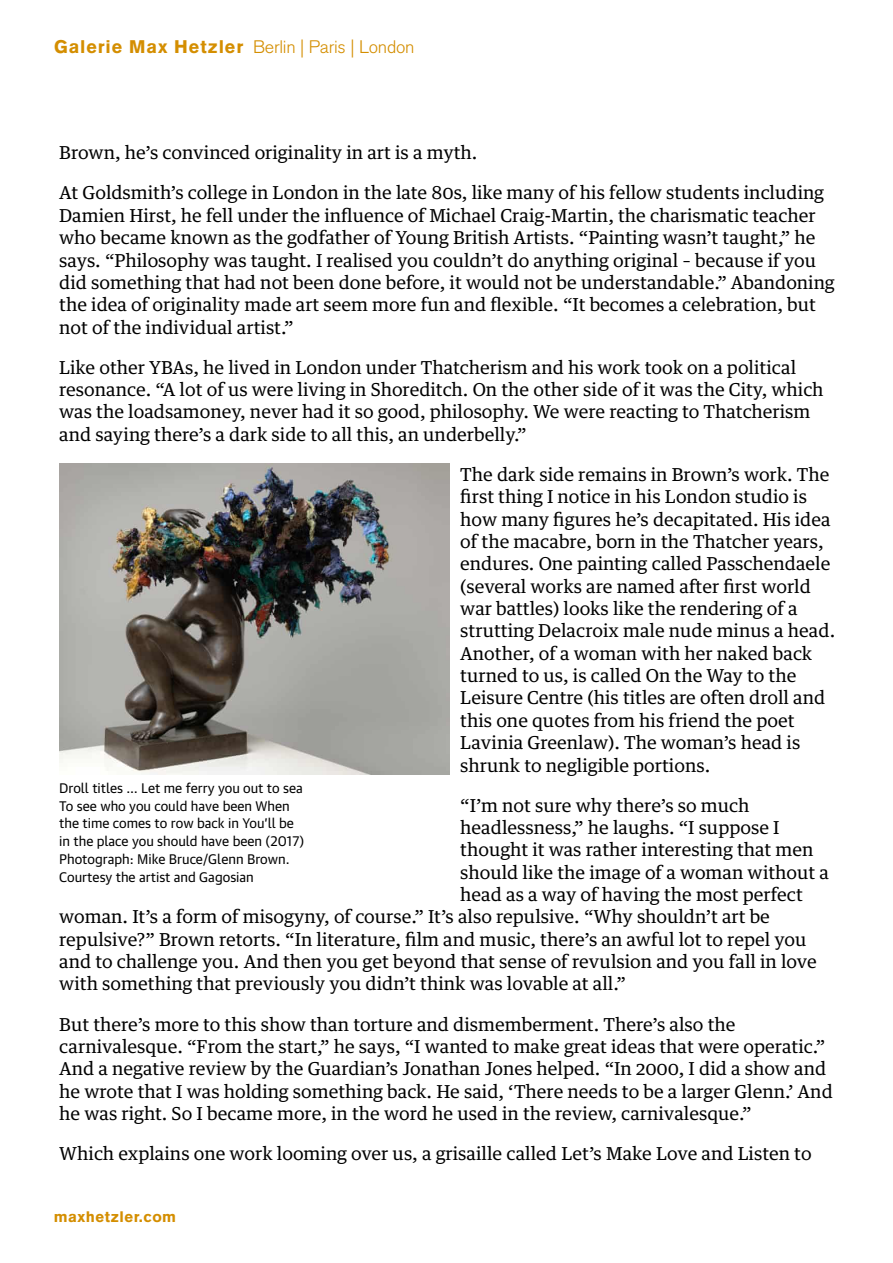
<style>
.page{position:relative;width:893px;height:1263px;background:#fff}
.page>*{position:absolute;margin:0;border:0;box-sizing:border-box;transform-origin:0 0}
.t1{font:18px "Akzidenz Grotesk BE Light Os F";letter-spacing:-.015em;color:#d48e00}
.t2{font:17.85px/22.4px "Guardian Text Egyptian";color:#000}
.t3{font:900 15px "Akzidenz Grotesk";letter-spacing:.03em;color:#d48e00}
.t4{font:13.35px/17.9px "Guardian Text Sans";color:#000}
.s1{font-family:"Akzidenz Grotesk";font-weight:900}
</style>
<div class="page">
<img style="left:59px;top:463px;width:390px;height:312px">
<p class="t1" style="left:54px;top:37px;width:362px"><span class="s1">Galerie Max Hetzler</span> Berlin | Paris | London</p>
<p class="t2" style="left:59px;top:140px;width:420px">Brown, he’s convinced originality in art is a myth.</p>
<p class="t2" style="left:59px;top:180px;width:777px">At Goldsmith’s college in London in the late 80s, like many of his fellow students including Damien Hirst, he fell under the influence of Michael Craig-Martin, the charismatic teacher who became known as the godfather of Young British Artists. “Painting wasn’t taught,” he says. “Philosophy was taught. I realised you couldn’t do anything original – because if you did something that had not been done before, it would not be understandable.” Abandoning the idea of originality made art seem more fun and flexible. “It becomes a celebration, but not of the individual artist.”</p>
<p class="t2" style="left:59px;top:354px;width:766px">Like other YBAs, he lived in London under Thatcherism and his work took on a political resonance. “A lot of us were living in Shoreditch. On the other side of it was the City, which was the loadsamoney, never had it so good, philosophy. We were reacting to Thatcherism and saying there’s a dark side to all this, an underbelly.”</p>
<p class="t2" style="left:460px;top:462px;width:376px">The dark side remains in Brown’s work. The first thing I notice in his London studio is how many figures he’s decapitated. His idea of the macabre, born in the Thatcher years, endures. One painting called Passchendaele (several works are named after first world war battles) looks like the rendering of a strutting Delacroix male nude minus a head.<br>Another, of a woman with her naked back turned to us, is called On the Way to the Leisure Centre (his titles are often droll and this one quotes from his friend the poet Lavinia Greenlaw). The woman’s head is shrunk to negligible portions.</p>
<p class="t2" style="left:460px;top:792px;width:291px">“I’m not sure why there’s so much</p>
<p class="t2" style="left:460px;top:815px;width:321px">headlessness,” he laughs. “I suppose I</p>
<p class="t2" style="left:460px;top:837px;width:355px">thought it was rather interesting that men</p>
<p class="t2" style="left:460px;top:859px;width:370px">should like the image of a woman without a</p>
<p class="t2" style="left:460px;top:882px;width:344px">head as a way of having the most perfect</p>
<p class="t2" style="left:59px;top:904px;width:712px">woman. It’s a form of misogyny, of course.” It’s also repulsive. “Why shouldn’t art be</p>
<p class="t2" style="left:59px;top:926px;width:749px">repulsive?” Brown retorts. “In literature, film and music, there’s an awful lot to repel you</p>
<p class="t2" style="left:59px;top:949px;width:759px">and to challenge you. And then you get beyond that sense of revulsion and you fall in love</p>
<p class="t2" style="left:59px;top:971px;width:568px">with something that previously you didn’t think was lovable at all.”</p>
<p class="t2" style="left:59px;top:1011px;width:775px">But there’s more to this show than torture and dismemberment. There’s also the carnivalesque. “From the start,” he says, “I wanted to make great ideas that were operatic.” And a negative review by the Guardian’s Jonathan Jones helped. “In 2000, I did a show and he wrote that I was holding something back. He said, ‘There needs to be a larger Glenn.’ And he was right. So I became more, in the word he used in the review, carnivalesque.”</p>
<p class="t2" style="left:59px;top:1141px;width:754px">Which explains one work looming over us, a grisaille called Let’s Make Love and Listen to</p>
<p class="t4" style="left:59px;top:777px;width:246px">Droll titles … Let me ferry you out to sea To see who you could have been When the time comes to row back in You’ll be in the place you should have been (2017)<br>Photograph: Mike Bruce/Glenn Brown.<br>Courtesy the artist and Gagosian</p>
<p class="t3" style="left:54px;top:1207px;width:124px">maxhetzler.com</p>
</div>
